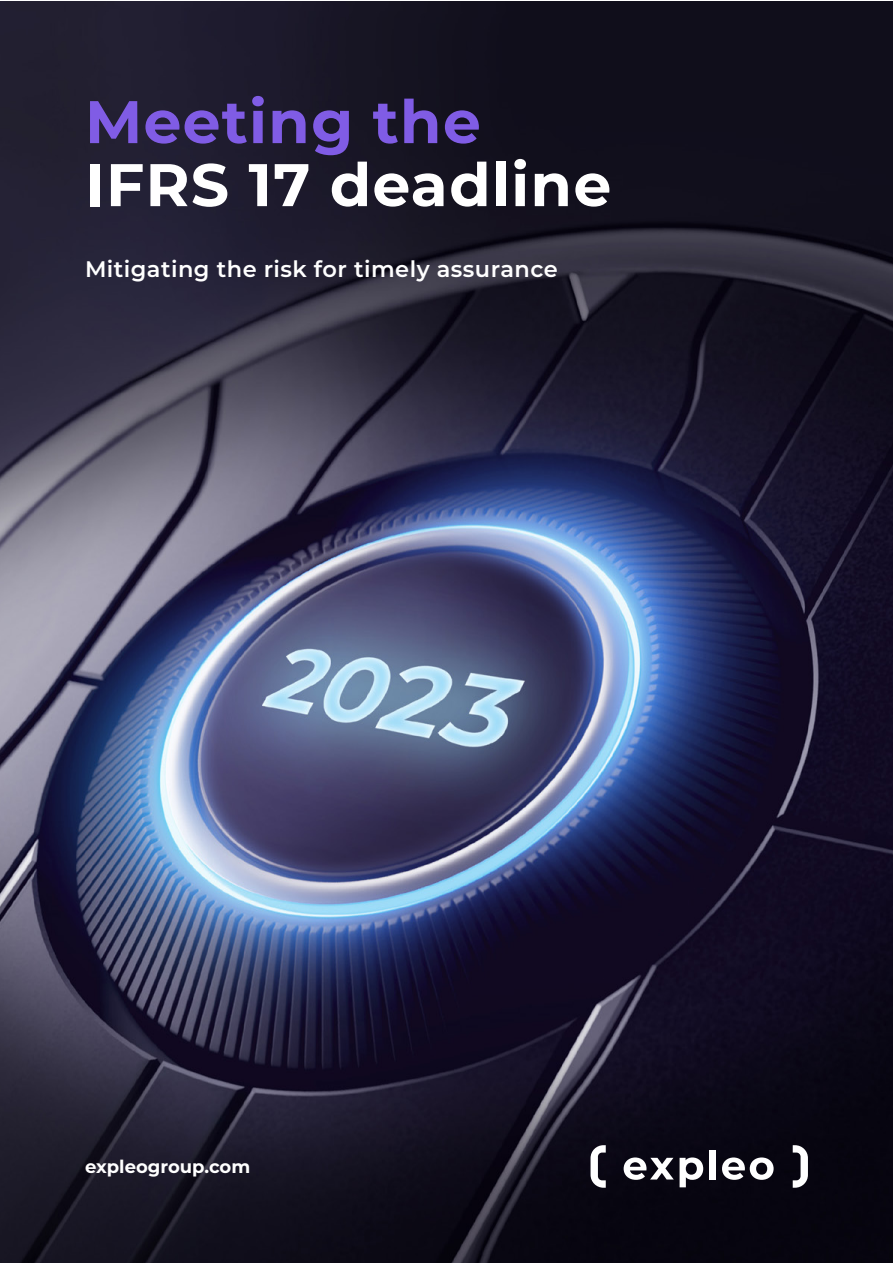
<style>
.page{position:relative;width:893px;height:1263px;background:#fff}
.page>*{position:absolute;margin:0;border:0;box-sizing:border-box;transform-origin:0 0}
.t1{font:700 60px "Montserrat";letter-spacing:.02em;color:#fff}
.t2{font:700 60px "Montserrat";letter-spacing:.02em;color:#805ce5}
.t3{font:600 22.5px "Montserrat";letter-spacing:.02em;color:#fff}
.t4{font:700 18px "Montserrat";color:#fff}
</style>
<div class="page">
<img style="left:0;top:1px;width:893px;height:1262px">
<svg style="left:590px;top:1145px;width:16px;height:43px"></svg>
<svg style="left:793px;top:1145px;width:15px;height:43px"></svg>
<svg style="left:624px;top:1157px;width:50px;height:23px"></svg>
<svg style="left:680px;top:1157px;width:23px;height:30px"></svg>
<div style="left:710px;top:1149px;width:6px;height:30px;background:#fff"></div>
<svg style="left:722px;top:1157px;width:52px;height:23px"></svg>
<h1 class="t2" style="left:85px;top:79px;width:397px">Meeting the</h1>
<h1 class="t1" style="left:85px;top:142px;width:528px">IFRS 17 deadline</h1>
<p class="t3" style="left:85px;top:253px;width:474px">Mitigating the risk for timely assurance</p>
<p class="t4" style="left:85px;top:1153px;width:167px">expleogroup.com</p>
</div>
